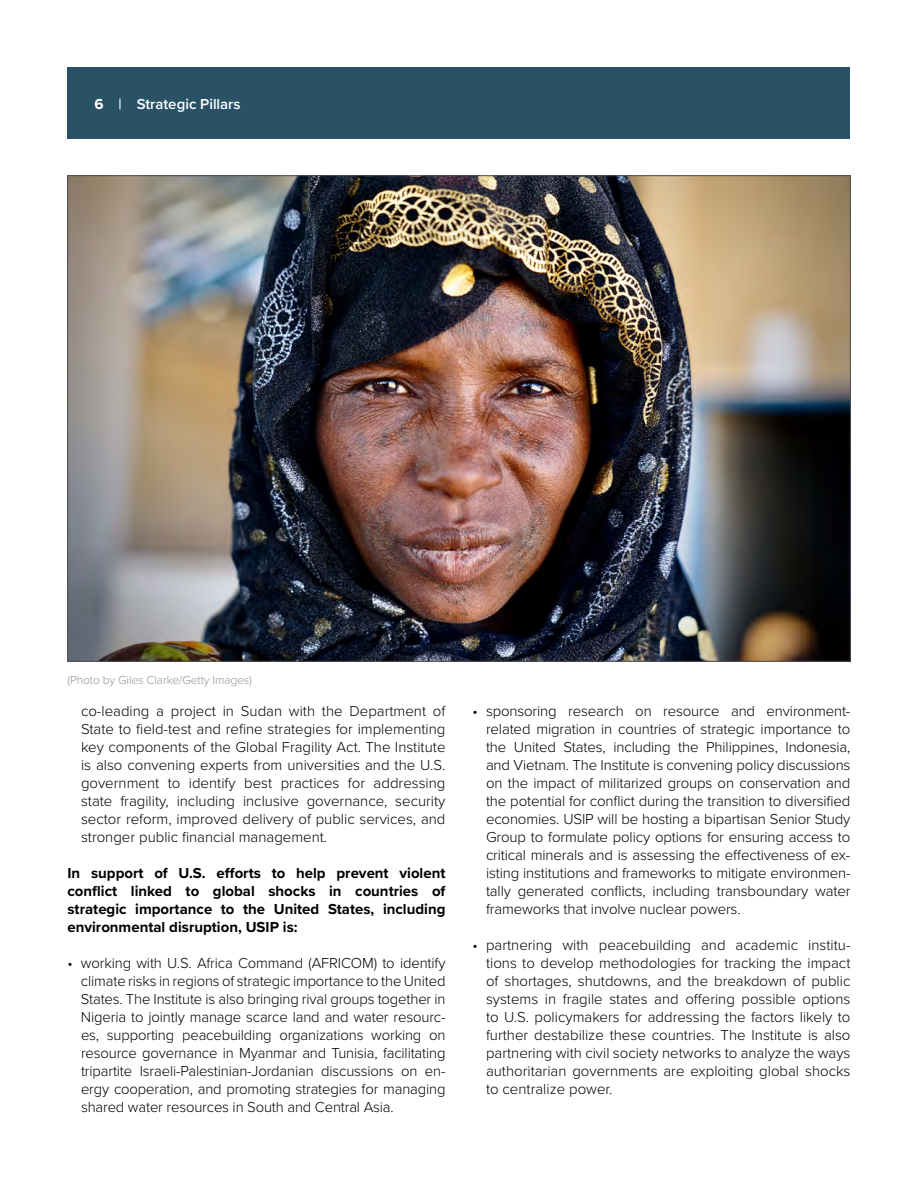
<style>
.page{position:relative;width:918px;height:1188px;background:#fff}
.page>*{position:absolute;margin:0;border:0;box-sizing:border-box;transform-origin:0 0}
.t1{font:300 15px/18px "Proxima Nova";letter-spacing:-.01em;color:#000;text-align:justify}
.t2{font:700 15px/18px "Proxima Nova";color:#000;text-align:justify}
.t3{font:600 15px "Proxima Nova";color:#fff}
.t4{font:300 12px "Proxima Nova";letter-spacing:-.01em;color:#939598}
.s1{font-weight:700}
</style>
<div class="page">
<div style="left:68px;top:68px;width:782px;height:72px;background:#2a5266"></div>
<img style="left:70px;top:178px;width:778px;height:482px">
<p class="t3" style="left:95px;top:93px;width:148px"><span class="s1">6</span> | Strategic Pillars</p>
<p class="t4" style="left:68px;top:672px;width:186px">(Photo by Giles Clarke/Getty Images)</p>
<p class="t1" style="left:81px;top:701px;width:366px">co-leading a project in Sudan with the Department of State to feld-test and refne strategies for implementing key components of the Global Fragility Act. The Institute is also convening experts from universities and the U.S. government to identify best practices for addressing state fragility, including inclusive governance, security sector reform, improved delivery of public services, and stronger public fnancial management.</p>
<p class="t2" style="left:68px;top:863px;width:380px">In support of U.S. eforts to help prevent violent confict linked to global shocks in countries of strategic importance to the United States, including environmental disruption, USIP is:</p>
<p class="t1" style="left:81px;top:953px;width:366px;text-indent:-13px">• working with U.S. Africa Command (AFRICOM) to identify climate risks in regions of strategic importance to the United States. The Institute is also bringing rival groups together in Nigeria to jointly manage scarce land and water resourc&shy;es, supporting peacebuilding organizations working on resource governance in Myanmar and Tunisia, facilitating tripartite Israeli-Palestinian-Jordanian discussions on en&shy;ergy cooperation, and promoting strategies for managing shared water resources in South and Central Asia.</p>
<p class="t1" style="left:486px;top:701px;width:366px;text-indent:-14px">• sponsoring research on resource and environment&shy;related migration in countries of strategic importance to the United States, including the Philippines, Indonesia, and Vietnam. The Institute is convening policy discussions on the impact of militarized groups on conservation and the potential for confict during the transition to diversifed economies. USIP will be hosting a bipartisan Senior Study Group to formulate policy options for ensuring access to critical minerals and is assessing the efectiveness of ex&shy;isting institutions and frameworks to mitigate environmen&shy;tally generated conficts, including transboundary water frameworks that involve nuclear powers.</p>
<p class="t1" style="left:486px;top:935px;width:366px;text-indent:-14px">• partnering with peacebuilding and academic institu&shy;tions to develop methodologies for tracking the impact of shortages, shutdowns, and the breakdown of public systems in fragile states and ofering possible options to U.S. policymakers for addressing the factors likely to further destabilize these countries. The Institute is also partnering with civil society networks to analyze the ways authoritarian governments are exploiting global shocks to centralize power.</p>
</div>
